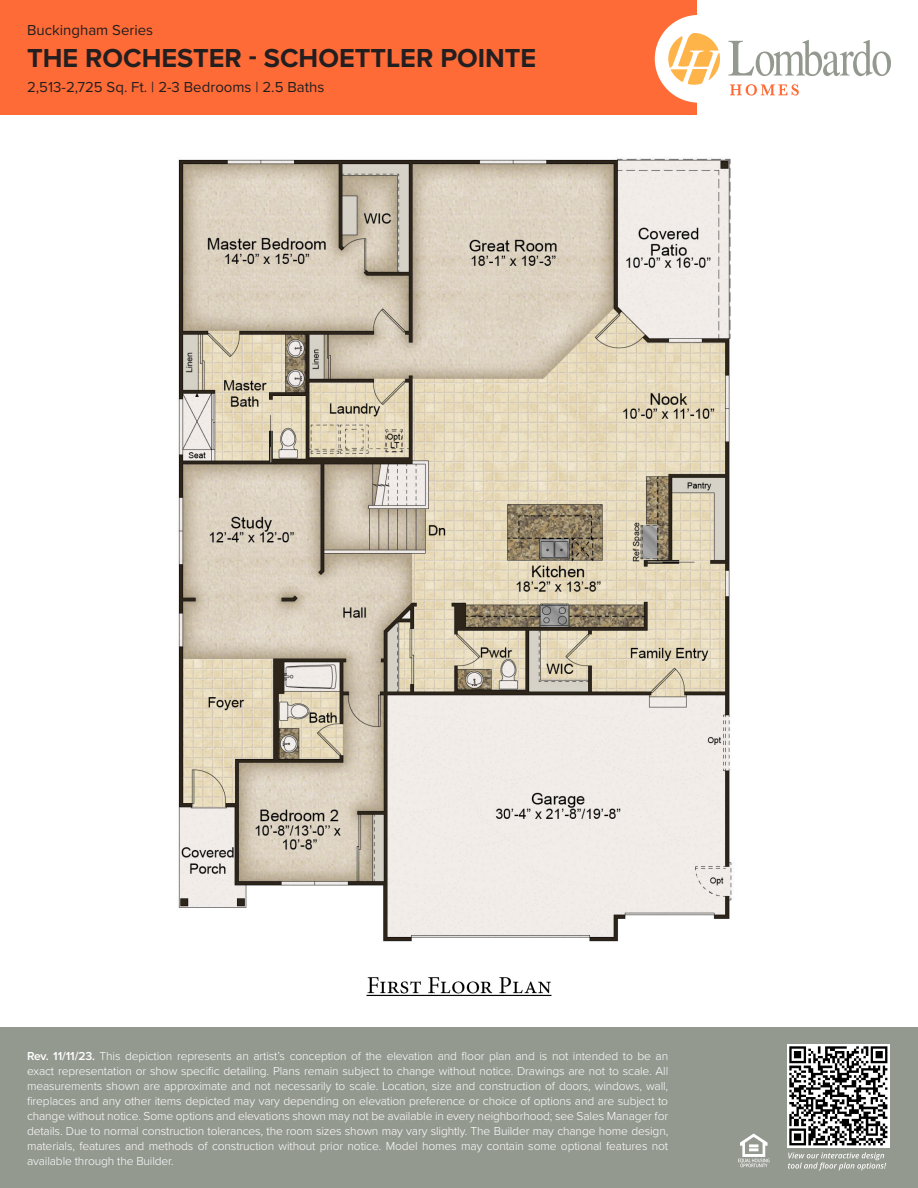
<style>
.page{position:relative;width:918px;height:1188px;background:#fff}
.page>*{position:absolute;margin:0;border:0;box-sizing:border-box;transform-origin:0 0}
.t1{font:700 27px "Proxima Nova";color:#231f20}
.t2{font:15px "Proxima Nova";color:#231f20}
.t3{font:300 12px/15px "Proxima Nova";letter-spacing:-.01em;color:#fff;text-align:justify}
.s1{font-weight:600}
</style>
<div class="page">
<img style="left:70px;top:114px;width:662px;height:882px">
<div style="left:0;top:1027px;width:918px;height:161px;background:#949990"></div>
<img style="left:787px;top:1045px;width:103px;height:102px">
<svg style="left:788px;top:1152px;width:98px;height:18px"></svg>
<svg style="left:738px;top:1134px;width:31px;height:33px"></svg>
<div style="left:0;top:0;width:697px;height:114px;background:#ff6b36"></div>
<svg style="left:728px;top:40px;width:163px;height:36px"></svg>
<svg style="left:655px;top:15px;width:65px;height:88px"></svg>
<svg style="left:730px;top:84px;width:69px;height:12px"></svg>
<p class="t2" style="left:27px;top:19px;width:128px">Buckingham Series</p>
<p class="t1" style="left:27px;top:38px;width:511px">THE ROCHESTER - SCHOETTLER POINTE</p>
<p class="t2" style="left:27px;top:76px;width:299px">2,513-2,725 Sq. Ft. | 2-3 Bedrooms | 2.5 Baths</p>
<p class="t3" style="left:27px;top:1048px;width:643px"><span class="s1">Rev. 11/11/23.</span> This depiction represents an artist’s conception of the elevation and floor plan and is not intended to be an exact representation or show specific detailing. Plans remain subject to change without notice. Drawings are not to scale. All measurements shown are approximate and not necessarily to scale. Location, size and construction of doors, windows, wall, fireplaces and any other items depicted may vary depending on elevation preference or choice of options and are subject to change without notice. Some options and elevations shown may not be available in every neighborhood; see Sales Manager for details. Due to normal construction tolerances, the room sizes shown may vary slightly. The Builder may change home design, materials, features and methods of construction without prior notice. Model homes may contain some optional features not available through the Builder.</p>
</div>
